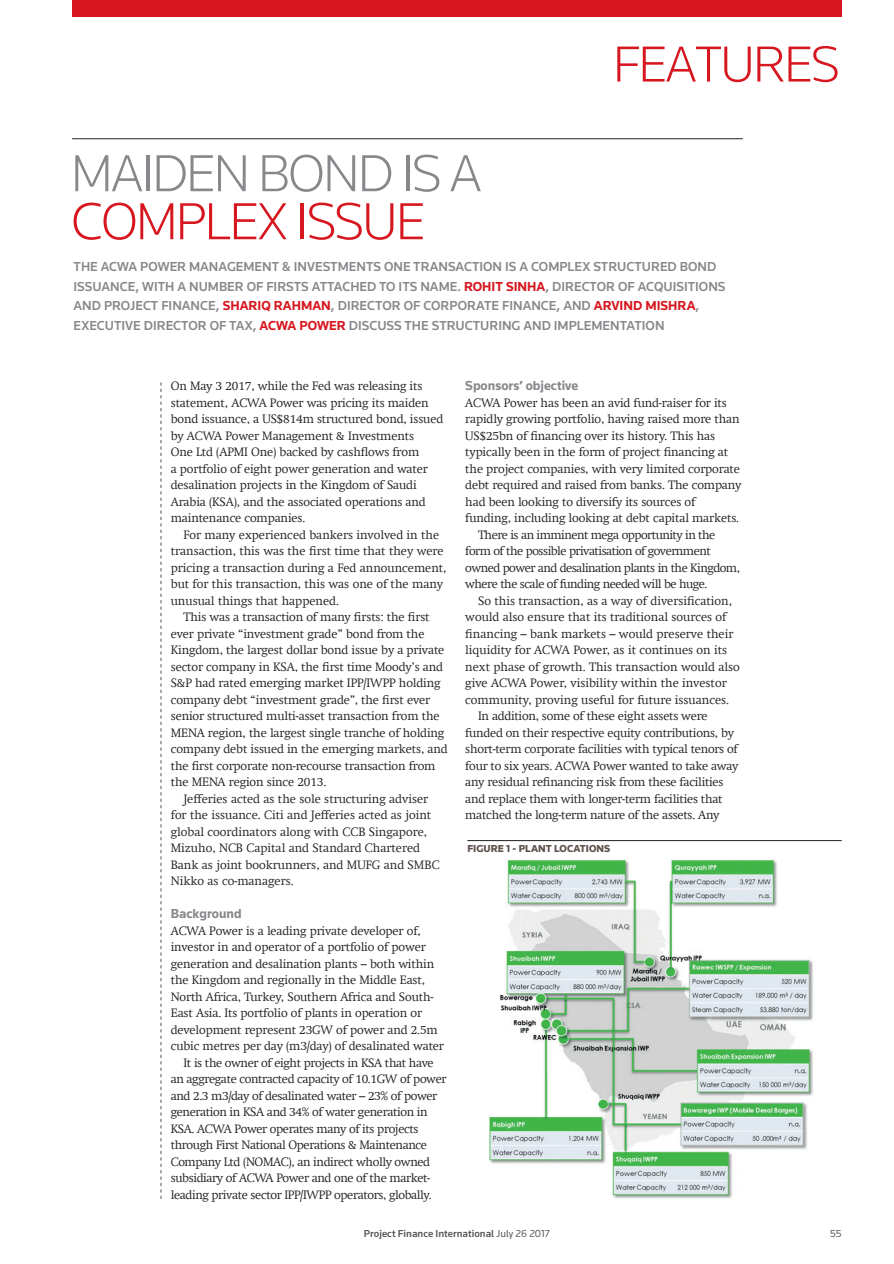
<style>
.page{position:relative;width:894px;height:1264px;background:#fff}
.page>*{position:absolute;margin:0;border:0;box-sizing:border-box;transform-origin:0 0}
._01_Feature_head{font:300 54px/48px "Knowledge";letter-spacing:-.04em;color:#86888b}
.t1{font:300 52.5px "Knowledge";letter-spacing:-.04em;color:#d7171f}
._02_Standfirst{font:500 13.5px/19.5px "Knowledge";color:#86888b}
._03_Crosshead{font:700 13.5px "Knowledge";color:#86888b}
.Body_Text{font:300 12px/16.5px "Thomson Swift";letter-spacing:-.01em;color:#231f20}
.Body_Text-2{font:300 12px/16.5px "Thomson Swift";letter-spacing:-.03em;color:#231f20}
.Body_Text-3{font:300 12px/16.5px "Thomson Swift";letter-spacing:-.04em;color:#231f20}
.t2{font:500 10.5px "Knowledge";color:#57585a}
._30_Graphic_heading{font:900 10.5px "Knowledge";color:#5f514d}
.t3{font:10.5px "Knowledge";color:#57585a}
.s1{color:#d7171f}
.s2{font-weight:700;color:#d7171f}
.s3{font-weight:400}
</style>
<div class="page">
<hr style="left:72px;top:138px;width:671px;height:1px;background:#231f20">
<div style="left:72px;top:0;width:770px;height:17px;background:#d7171f"></div>
<svg style="left:161px;top:382px;width:1px;height:817px"></svg>
<img style="left:489px;top:860px;width:324px;height:339px">
<hr style="left:467px;top:840px;width:374px;height:1px;background:#231f20">
<h2 class="t1" style="left:613px;top:32px;width:228px">FEATURES</h2>
<p class="_01_Feature_head" style="left:71px;top:148px;width:413px">MAIDEN BOND IS A<br><span class="s1">COMPLEX ISSUE</span></p>
<p class="_02_Standfirst" style="left:74px;top:257px;width:653px">THE ACWA POWER MANAGEMENT &amp; INVESTMENTS ONE TRANSACTION IS A COMPLEX STRUCTURED BOND ISSUANCE, WITH A NUMBER OF FIRSTS ATTACHED TO ITS NAME. <span class="s2">ROHIT SINHA</span>, DIRECTOR OF ACQUISITIONS AND PROJECT FINANCE, <span class="s2">SHARIQ RAHMAN</span>, DIRECTOR OF CORPORATE FINANCE, AND <span class="s2">ARVIND MISHRA</span>, EXECUTIVE DIRECTOR OF TAX, <span class="s2">ACWA POWER</span> DISCUSS THE STRUCTURING AND IMPLEMENTATION</p>
<p class="Body_Text" style="left:171px;top:378px;width:274px">On May 3 2017, while the Fed was releasing its statement, ACWA Power was pricing its maiden bond issuance, a US$814m structured bond, issued by ACWA Power Management &amp; Investments<br>One Ltd (APMI One) backed by cashflows from<br>a portfolio of eight power generation and water desalination projects in the Kingdom of Saudi Arabia (KSA), and the associated operations and maintenance companies.</p>
<p class="Body_Text" style="left:171px;top:526px;width:277px;text-indent:13px">For many experienced bankers involved in the transaction, this was the first time that they were pricing a transaction during a Fed announcement, but for this transaction, this was one of the many unusual things that happened.</p>
<p class="Body_Text" style="left:171px;top:609px;width:278px;text-indent:13px">This was a transaction of many firsts: the first ever private “investment grade” bond from the Kingdom, the largest dollar bond issue by a private sector company in KSA, the first time Moody’s and S&amp;P had rated emerging market IPP/IWPP holding company debt “investment grade”, the first ever senior structured multi-asset transaction from the MENA region, the largest single tranche of holding company debt issued in the emerging markets, and the first corporate non-recourse transaction from the MENA region since 2013.</p>
<p class="Body_Text" style="left:171px;top:790px;width:270px;text-indent:13px">Jefferies acted as the sole structuring adviser for the issuance. Citi and Jefferies acted as joint global coordinators along with CCB Singapore, Mizuho, NCB Capital and Standard Chartered Bank as joint bookrunners, and MUFG and SMBC Nikko as co-managers.</p>
<p class="_03_Crosshead" style="left:171px;top:905px;width:72px">Background</p>
<p class="Body_Text" style="left:171px;top:922px;width:275px">ACWA Power is a leading private developer of, investor in and operator of a portfolio of power generation and desalination plants – both within the Kingdom and regionally in the Middle East, North Africa, Turkey, Southern Africa and South-East Asia. Its portfolio of plants in operation or development represent 23GW of power and 2.5m cubic metres per day (m3/day) of desalinated water</p>
<p class="Body_Text-2" style="left:171px;top:1054px;width:277px;text-indent:13px">It is the owner of eight projects in KSA that have an aggregate contracted capacity of 10.1GW of power and 2.3 m3/day of desalinated water – 23% of power generation in KSA and 34% of water generation in KSA. ACWA Power operates many of its projects through First National Operations &amp; Maintenance Company Ltd (NOMAC), an indirect wholly owned subsidiary of ACWA Power and one of the market&shy;leading private sector IPP/IWPP operators, globally.</p>
<p class="_03_Crosshead" style="left:465px;top:377px;width:115px">Sponsors’ objective</p>
<p class="Body_Text" style="left:465px;top:394px;width:278px">ACWA Power has been an avid fund-raiser for its rapidly growing portfolio, having raised more than US$25bn of financing over its history. This has typically been in the form of project financing at the project companies, with very limited corporate debt required and raised from banks. The company had been looking to diversify its sources of funding, including looking at debt capital markets.</p>
<p class="Body_Text-3" style="left:465px;top:526px;width:276px;text-indent:13px">There is an imminent mega opportunity in the form of the possible privatisation of government owned power and desalination plants in the Kingdom, where the scale of funding needed will be huge.</p>
<p class="Body_Text" style="left:465px;top:592px;width:276px;text-indent:13px">So this transaction, as a way of diversification, would also ensure that its traditional sources of financing – bank markets – would preserve their liquidity for ACWA Power, as it continues on its next phase of growth. This transaction would also give ACWA Power, visibility within the investor community, proving useful for future issuances.</p>
<p class="Body_Text" style="left:465px;top:708px;width:274px;text-indent:13px">In addition, some of these eight assets were funded on their respective equity contributions, by short-term corporate facilities with typical tenors of four to six years. ACWA Power wanted to take away any residual refinancing risk from these facilities and replace them with longer-term facilities that matched the long-term nature of the assets. Any</p>
<p class="_30_Graphic_heading" style="left:467px;top:842px;width:144px">FIGURE 1 - PLANT LOCATIONS</p>
<p class="t2" style="left:364px;top:1227px;width:187px">Project Finance International <span class="s3">July 26 2017</span></p>
<p class="t3" style="left:830px;top:1227px;width:13px">55</p>
</div>
